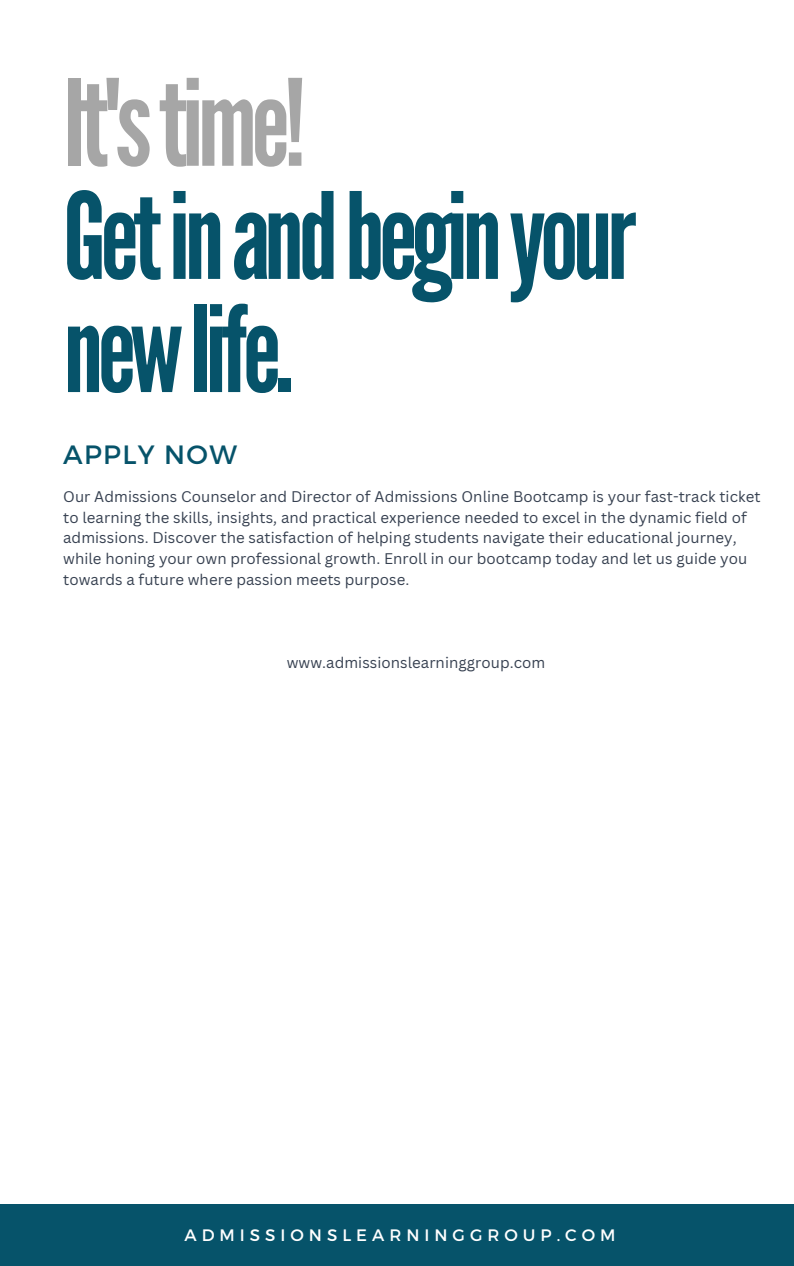
<style>
.page{position:relative;width:794px;height:1266px;background:#fff}
.page>*{position:absolute;margin:0;border:0;box-sizing:border-box;transform-origin:0 0}
.t1{font:119.62px/113.1px "League Gothic";letter-spacing:-.05em;color:#06536a}
.t2{font:119.62px "League Gothic";letter-spacing:-.05em;color:#a6a6a6}
.t3{font:26.47px "Montserrat";letter-spacing:.05em;color:#06536a}
.t4{font:16.58px "Montserrat";letter-spacing:.3em;color:#fff}
.t5{font:15px/20.9px "Canva Sans";letter-spacing:.005em;color:#374151}
</style>
<div class="page">
<div style="left:0;top:1204px;width:793px;height:62px;background:#06536a"></div>
<p class="t2" style="left:63px;top:54px;width:245px">It'stime!</p>
<p class="t1" style="left:63px;top:182px;width:574px">Getinandbeginyour newlife.</p>
<p class="t3" style="left:63px;top:437px;width:175px">APPLY NOW</p>
<p class="t5" style="left:63px;top:485px;width:698px">Our Admissions Counselor and Director of Admissions Online Bootcamp is your fast-track ticket to learning the skills, insights, and practical experience needed to excel in the dynamic field of admissions. Discover the satisfaction of helping students navigate their educational journey, while honing your own professional growth. Enroll in our bootcamp today and let us guide you towards a future where passion meets purpose.</p>
<p class="t5" style="left:286px;top:652px;width:260px">www.admissionslearninggroup.com</p>
<p class="t4" style="left:184px;top:1224px;width:432px">ADMISSIONSLEARNINGGROUP.COM</p>
</div>
